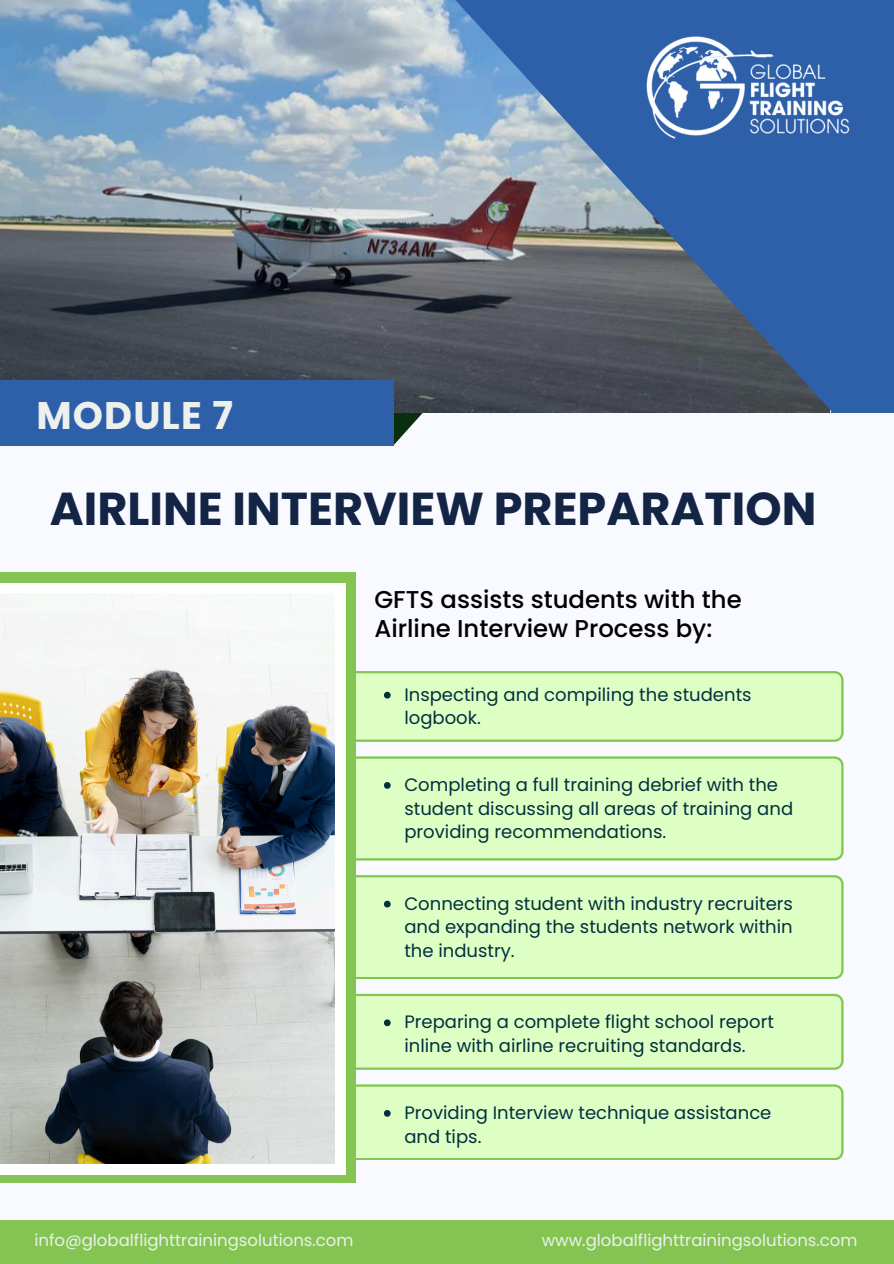
<style>
.page{position:relative;width:894px;height:1264px;background:#fff}
.page>*{position:absolute;margin:0;border:0;box-sizing:border-box;transform-origin:0 0}
.t1{font:700 46.05px "Poppins";color:#142445}
.t2{font:700 38.4px "Poppins";letter-spacing:.03em;color:#eef0ee}
.t3{font:500 24.3px/29.7px "Poppins";color:#000}
.t4{font:18px/23.7px "Poppins";color:#032f40}
.t5{font:16.5px "Poppins";color:#eef0ee}
</style>
<div class="page">
<div style="left:0;top:0;width:893px;height:1263px;background:#f8faff"></div>
<div style="left:0;top:1220px;width:893px;height:43px;background:#83c452"></div>
<svg style="left:393px;top:412px;width:59px;height:33px"></svg>
<img style="left:0;top:0;width:452px;height:412px">
<svg style="left:452px;top:0;width:441px;height:412px;fill:#3560a9"></svg>
<div style="left:0;top:380px;width:393px;height:65px;background:#2e60a9"></div>
<img style="left:637px;top:34px;width:220px;height:111px">
<div style="left:355px;top:756px;width:488px;height:104px;background:#ddffc3"></div>
<svg style="left:384px;top:782px;width:6px;height:6px"></svg>
<div style="left:355px;top:875px;width:488px;height:103px;background:#ddffc3"></div>
<svg style="left:384px;top:900px;width:6px;height:7px"></svg>
<svg style="left:355px;top:993px;width:488px;height:76px"></svg>
<svg style="left:355px;top:1084px;width:488px;height:76px"></svg>
<div style="left:0;top:572px;width:355px;height:610px;background:#83c452"></div>
<div style="left:0;top:583px;width:345px;height:591px;background:#fff"></div>
<img style="left:0;top:593px;width:334px;height:570px">
<svg style="left:355px;top:671px;width:488px;height:70px"></svg>
<p class="t2" style="left:36px;top:388px;width:198px">MODULE 7</p>
<p class="t1" style="left:50px;top:476px;width:767px">AIRLINE INTERVIEW PREPARATION</p>
<p class="t3" style="left:374px;top:584px;width:368px">GFTS assists students with the<br>Airline Interview Process by:</p>
<p class="t4" style="left:404px;top:682px;width:348px">Inspecting and compiling the students logbook.</p>
<p class="t4" style="left:404px;top:773px;width:390px">Completing a full training debrief with the student discussing all areas of training and providing recommendations.</p>
<h3 class="t4" style="left:404px;top:891px;width:390px;text-align:justify">Connecting student with industry recruiters and expanding the students network within the industry.</h3>
<p class="t4" style="left:404px;top:1010px;width:371px">Preparing a complete flight school report inline with airline recruiting standards.</p>
<p class="t4" style="left:404px;top:1100px;width:368px">Providing Interview technique assistance and tips.</p>
<h2 class="t5" style="left:34px;top:1229px;width:320px">info@globalflighttrainingsolutions.com</h2>
<h1 class="t5" style="left:541px;top:1229px;width:317px">www.globalflighttrainingsolutions.com</h1>
</div>
